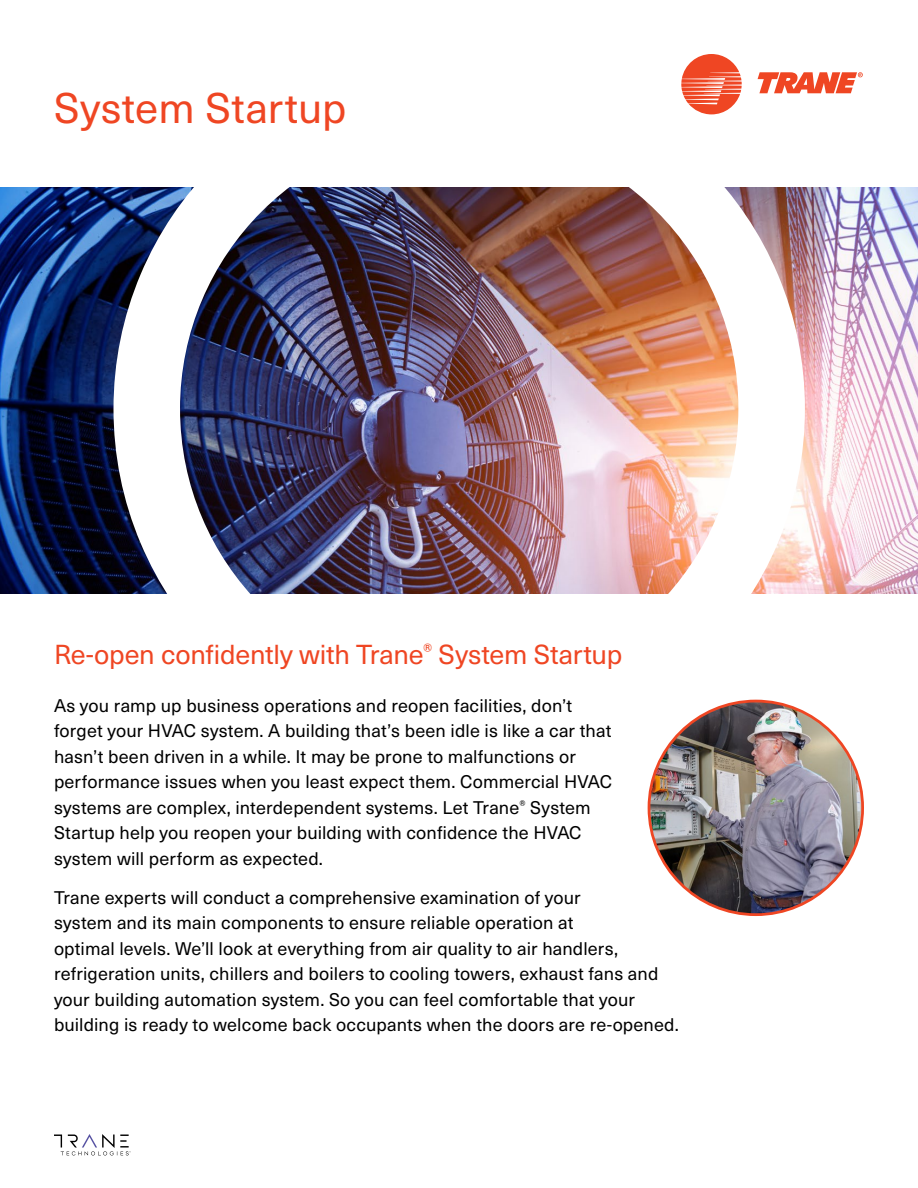
<style>
.page{position:relative;width:918px;height:1188px;background:#fff}
.page>*{position:absolute;margin:0;border:0;box-sizing:border-box;transform-origin:0 0}
.t1{font:42px "Neue Haas Unica W1 G";letter-spacing:.01em;color:#ef4623}
.t2{font:27px "Neue Haas Unica W1 G";letter-spacing:-.01em;color:#ef4623}
.t3{font:18px/25.5px "Neue Haas Unica W1 G";letter-spacing:.005em;color:#000}
</style>
<div class="page">
<svg style="left:681px;top:54px;width:61px;height:60px"></svg>
<svg style="left:758px;top:72px;width:105px;height:21px"></svg>
<svg style="left:54px;top:1134px;width:77px;height:21px"></svg>
<img style="left:0;top:188px;width:918px;height:406px">
<img style="left:114px;top:188px;width:691px;height:406px">
<img style="left:649px;top:701px;width:214px;height:214px;border-radius:107px">
<h1 class="t1" style="left:54px;top:77px;width:294px">System Startup</h1>
<h2 class="t2" style="left:54px;top:634px;width:570px">Re-open confidently with Trane<sup>®</sup> System Startup</h2>
<p class="t3" style="left:54px;top:692px;width:560px">As you ramp up business operations and reopen facilities, don’t forget your HVAC system. A building that’s been idle is like a car that hasn’t been driven in a while. It may be prone to malfunctions or performance issues when you least expect them. Commercial HVAC systems are complex, interdependent systems. Let Trane<sup>®</sup> System Startup help you reopen your building with confidence the HVAC system will perform as expected.</p>
<p class="t3" style="left:54px;top:884px;width:626px">Trane experts will conduct a comprehensive examination of your<br>system and its main components to ensure reliable operation at<br>optimal levels. We’ll look at everything from air quality to air handlers, refrigeration units, chillers and boilers to cooling towers, exhaust fans and your building automation system. So you can feel comfortable that your building is ready to welcome back occupants when the doors are re-opened.</p>
</div>
